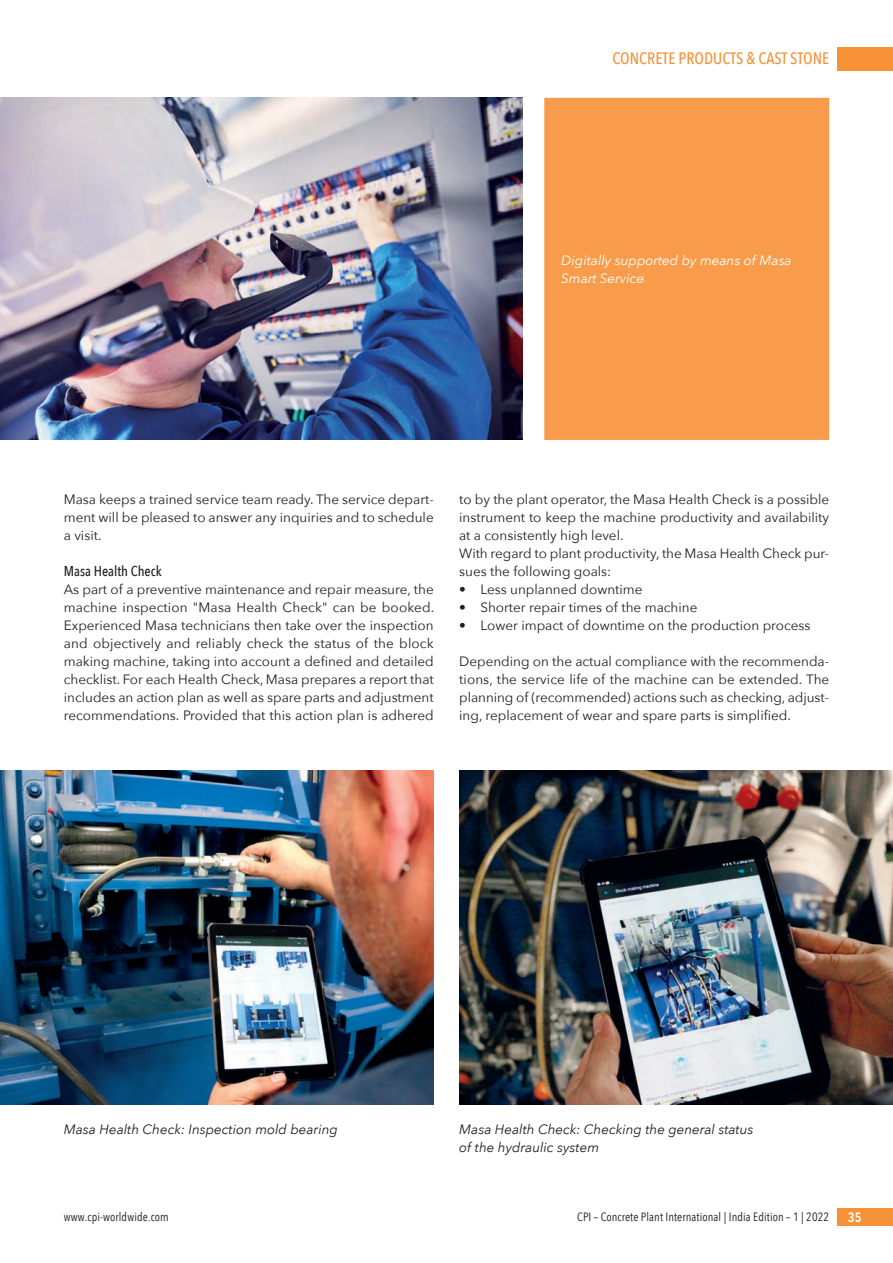
<style>
.page{position:relative;width:893px;height:1263px;background:#fff}
.page>*{position:absolute;margin:0;border:0;box-sizing:border-box;transform-origin:0 0}
.t1{font:500 16.5px "Avenir Next Condensed";color:#f69238}
.t2{font:500 14.25px "Avenir Next Condensed";color:#231f20}
.t3{font:13.5px/18px "Avenir Next";color:#231f20;text-align:justify}
.t4{font:italic 13.5px/18px "Avenir Next";color:#231f20}
.t5{font:italic 13.5px/18px "Avenir Next";color:#fff}
.t6{font:600 13.5px "Avenir Next Condensed";color:#fff}
.t7{font:12px "Avenir Next Condensed";letter-spacing:.01em;color:#231f20}
</style>
<div class="page">
<div style="left:838px;top:47px;width:55px;height:23px;background:#f69238"></div>
<div style="left:838px;top:1208px;width:55px;height:18px;background:#f69238"></div>
<div style="left:544px;top:98px;width:285px;height:342px;background:#f89c4b"></div>
<div style="left:562px;top:254px;width:230px;height:14px;background:#f89c4b"></div>
<div style="left:561px;top:273px;width:82px;height:10px;background:#f89c4b"></div>
<img style="left:0;top:770px;width:434px;height:334px">
<img style="left:459px;top:770px;width:434px;height:334px">
<img style="left:0;top:98px;width:523px;height:342px">
<p class="t1" style="left:612px;top:49px;width:218px">CONCRETE PRODUCTS &amp; CAST STONE</p>
<p class="t5" style="left:561px;top:250px;width:232px">Digitally supported by means of Masa<br>Smart Service</p>
<p class="t3" style="left:64px;top:490px;width:371px">Masa keeps a trained service team ready. The service depart&shy;ment will be pleased to answer any inquiries and to schedule a visit.</p>
<p class="t2" style="left:64px;top:562px;width:99px">Masa Health Check</p>
<p class="t3" style="left:64px;top:580px;width:372px">As part of a preventive maintenance and repair measure, the machine inspection "Masa Health Check" can be booked.<br>Experienced Masa technicians then take over the inspection and objectively and reliably check the status of the block making machine, taking into account a defined and detailed checklist. For each Health Check, Masa prepares a report that includes an action plan as well as spare parts and adjustment recommendations. Provided that this action plan is adhered</p>
<p class="t3" style="left:459px;top:490px;width:372px;text-align:left">to by the plant operator, the Masa Health Check is a possible instrument to keep the machine productivity and availability at a consistently high level.<br>With regard to plant productivity, the Masa Health Check pur&shy;sues the following goals:</p>
<p class="t3" style="left:459px;top:580px;width:185px">• Less unplanned downtime</p>
<p class="t3" style="left:459px;top:598px;width:240px">• Shorter repair times of the machine</p>
<p class="t3" style="left:459px;top:616px;width:353px">• Lower impact of downtime on the production process</p>
<p class="t3" style="left:459px;top:652px;width:372px">Depending on the actual compliance with the recommenda&shy;tions, the service life of the machine can be extended. The planning of (recommended) actions such as checking, adjust&shy;ing, replacement of wear and spare parts is simplified.</p>
<p class="t4" style="left:64px;top:1120px;width:276px">Masa Health Check: Inspection mold bearing</p>
<p class="t4" style="left:459px;top:1120px;width:296px">Masa Health Check: Checking the general status of the hydraulic system</p>
<p class="t7" style="left:64px;top:1207px;width:107px">www.cpi-worldwide.com</p>
<p class="t7" style="left:577px;top:1207px;width:254px">CPI – Concrete Plant International | India Edition – 1 | 2022</p>
<p class="t6" style="left:848px;top:1206px;width:15px">35</p>
</div>
